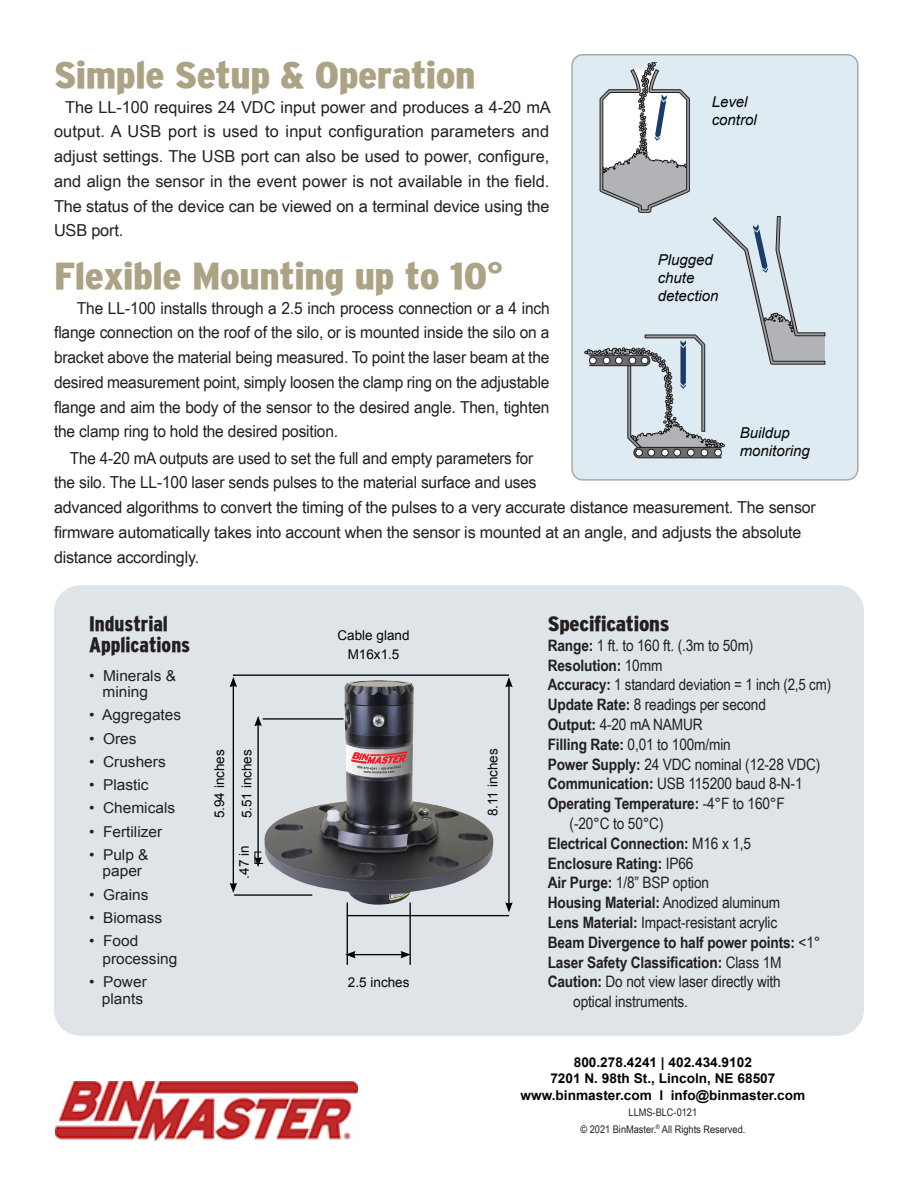
<style>
.page{position:relative;width:918px;height:1188px;background:#fff}
.page>*{position:absolute;margin:0;border:0;box-sizing:border-box;transform-origin:0 0}
.t1{font:900 condensed 37.5px "Interstate";letter-spacing:-.01em;color:#aca284;scale:1.15 1}
.t2{font:900 condensed 21px "Interstate";color:#231f20}
.t3{font:900 condensed 21px "Interstate";color:#231f20;scale:1.08 1}
.t4{font:16.5px/24.8px "Arial Narrow";letter-spacing:-.01em;color:#231f20;text-align:justify;scale:1.15 1}
.t5{font:16.5px/24.8px "Arial Narrow";letter-spacing:-.01em;color:#231f20;scale:1.13 1}
.t6{font:16.5px/24.8px "Arial Narrow";letter-spacing:-.01em;color:#231f20;text-align:justify;scale:1.21 1}
.t7{font:15.75px/19.8px "Arial Narrow";letter-spacing:-.01em;color:#231f20;scale:1.06 1}
.t8{font:700 15.75px "Arial Narrow";letter-spacing:-.01em;color:#231f20;scale:1.06 1}
.t9{font:15.75px "Arial Narrow";letter-spacing:-.01em;color:#231f20}
.t10{font:15px/16.5px "Arial";color:#231f20}
.t11{font:italic 15px "Arial";color:#040503}
.t12{font:700 13.5px "Arial";color:#040503}
.t13{font:13.5px "Arial";color:#040503}
.t14{font:10.5px "Arial Narrow";color:#231f20;scale:1.07 1}
.s1{font-size:31.5px}
.s2{font-weight:700}
.s3{font-weight:400}
</style>
<div class="page">
<div style="left:572px;top:55px;width:286px;height:425px;background:#deebf2;border-radius:11px"></div>
<div style="left:571px;top:54px;width:288px;height:427px;border:2px solid #a8a9ad;border-radius:11px"></div>
<div style="left:54px;top:585px;width:810px;height:451px;background:#dfe4e8;border-radius:26px"></div>
<img style="left:264px;top:680px;width:230px;height:225px">
<img style="left:56px;top:1081px;width:302px;height:59px">
<svg style="left:585px;top:62px;width:240px;height:396px"></svg>
<hr style="left:508px;top:685px;width:2px;height:220px;background:#000">
<svg style="left:505px;top:677px;width:8px;height:10px"></svg>
<svg style="left:505px;top:902px;width:8px;height:11px"></svg>
<hr style="left:233px;top:685px;width:1px;height:200px;background:#000">
<svg style="left:230px;top:677px;width:7px;height:10px"></svg>
<svg style="left:230px;top:883px;width:7px;height:10px"></svg>
<hr style="left:257px;top:724px;width:2px;height:135px;background:#000">
<svg style="left:254px;top:716px;width:8px;height:10px"></svg>
<hr style="left:233px;top:675px;width:276px;height:1px;background:#000">
<hr style="left:353px;top:954px;width:50px;height:1px;background:#000">
<svg style="left:345px;top:951px;width:11px;height:7px"></svg>
<svg style="left:400px;top:951px;width:10px;height:7px"></svg>
<hr style="left:263px;top:718px;width:80px;height:2px;background:#000">
<hr style="left:347px;top:902px;width:1px;height:63px;background:#000">
<hr style="left:410px;top:902px;width:1px;height:63px;background:#000">
<hr style="left:347px;top:915px;width:162px;height:1px;background:#000">
<hr style="left:234px;top:894px;width:78px;height:2px;background:#000">
<svg style="left:254px;top:852px;width:9px;height:15px"></svg>
<p class="t1" style="left:54px;top:54px;width:368px">Simple Setup &amp; Operation</p>
<p class="t6" style="left:54px;top:94px;width:412px;text-indent:11px">The LL-100 requires 24 VDC input power and produces a 4-20 mA output. A USB port is used to input configuration parameters and adjust settings. The USB port can also be used to power, configure, and align the sensor in the event power is not available in the field.<br>The status of the device can be viewed on a terminal device using the USB port.</p>
<p class="t1" style="left:54px;top:255px;width:392px">Flexible Mounting up to 10<span class="s1">°</span></p>
<p class="t4" style="left:54px;top:295px;width:433px;text-indent:23px">The LL-100 installs through a 2.5 inch process connection or a 4 inch flange connection on the roof of the silo, or is mounted inside the silo on a bracket above the material being measured. To point the laser beam at the desired measurement point, simply loosen the clamp ring on the adjustable flange and aim the body of the sensor to the desired angle. Then, tighten the clamp ring to hold the desired position.</p>
<p class="t5" style="left:54px;top:445px;width:676px;text-indent:16px">The 4-20 mA outputs are used to set the full and empty parameters for<br>the silo. The LL-100 laser sends pulses to the material surface and uses<br>advanced algorithms to convert the timing of the pulses to a very accurate distance measurement. The sensor firmware automatically takes into account when the sensor is mounted at an angle, and adjusts the absolute distance accordingly.</p>
<p class="t11" style="left:712px;top:92px;width:37px">Level</p>
<p class="t11" style="left:712px;top:110px;width:47px">control</p>
<p class="t11" style="left:658px;top:250px;width:57px">Plugged</p>
<p class="t11" style="left:658px;top:268px;width:38px">chute</p>
<p class="t11" style="left:658px;top:286px;width:62px">detection</p>
<p class="t11" style="left:740px;top:423px;width:52px">Buildup</p>
<p class="t11" style="left:740px;top:441px;width:72px">monitoring</p>
<p class="t2" style="left:89px;top:612px;width:80px">Industrial</p>
<p class="t2" style="left:89px;top:633px;width:103px">Applications</p>
<p class="t10" style="left:103px;top:667px;width:75px;text-indent:-14px">• Minerals &amp; mining</p>
<p class="t10" style="left:89px;top:707px;width:94px">• Aggregates</p>
<p class="t10" style="left:89px;top:730px;width:49px">• Ores</p>
<p class="t10" style="left:89px;top:753px;width:78px">• Crushers</p>
<p class="t10" style="left:89px;top:777px;width:61px">• Plastic</p>
<p class="t10" style="left:89px;top:800px;width:88px">• Chemicals</p>
<p class="t10" style="left:89px;top:823px;width:75px">• Fertilizer</p>
<p class="t10" style="left:89px;top:846px;width:61px;text-align:center">• Pulp &amp; paper</p>
<p class="t10" style="left:89px;top:886px;width:61px">• Grains</p>
<p class="t10" style="left:89px;top:909px;width:75px">• Biomass</p>
<p class="t10" style="left:103px;top:932px;width:76px;line-height:18px;text-indent:-14px">• Food processing</p>
<p class="t10" style="left:89px;top:974px;width:59px;text-align:right">• Power plants</p>
<p class="t13" style="left:338px;top:626px;width:74px">Cable gland</p>
<p class="t13" style="left:348px;top:646px;width:53px">M16x1.5</p>
<p class="t13" style="left:211px;top:818px;width:71px;rotate:-90deg">5.94 inches</p>
<p class="t13" style="left:238px;top:818px;width:71px;rotate:-90deg">5.51 inches</p>
<p class="t13" style="left:484px;top:816px;width:70px;rotate:-90deg">8.11 inches</p>
<p class="t13" style="left:235px;top:879px;width:35px;rotate:-90deg">.47 in</p>
<p class="t13" style="left:348px;top:973px;width:63px">2.5 inches</p>
<p class="t3" style="left:548px;top:612px;width:114px">Specifications</p>
<p class="t7" style="left:548px;top:635px;width:196px"><span class="s2">Range:</span> 1 ft. to 160 ft. (.3m to 50m)</p>
<p class="t8" style="left:548px;top:653px;width:110px">Resolution: <span class="s3">10mm</span></p>
<p class="t9" style="left:548px;top:673px;width:285px"><span class="s2">Accuracy:</span> 1 standard deviation = 1 inch (2,5 cm)</p>
<p class="t7" style="left:548px;top:694px;width:207px"><span class="s2">Update Rate:</span> 8 readings per second</p>
<p class="t7" style="left:548px;top:714px;width:148px"><span class="s2">Output:</span> 4-20 mA NAMUR</p>
<p class="t7" style="left:548px;top:734px;width:174px"><span class="s2">Filling Rate:</span> 0,01 to 100m/min</p>
<p class="t7" style="left:548px;top:754px;width:259px"><span class="s2">Power Supply:</span> 24 VDC nominal (12-28 VDC)</p>
<p class="t7" style="left:548px;top:773px;width:242px"><span class="s2">Communication:</span> USB 115200 baud 8-N-1</p>
<p class="t7" style="left:570px;top:793px;width:205px;text-indent:-22px"><span class="s2">Operating Temperature:</span> -4°F to 160°F (-20°C to 50°C)</p>
<p class="t8" style="left:548px;top:831px;width:193px">Electrical Connection: <span class="s3">M16 x 1,5</span></p>
<p class="t8" style="left:548px;top:851px;width:139px">Enclosure Rating: <span class="s3">IP66</span></p>
<p class="t7" style="left:548px;top:872px;width:154px"><span class="s2">Air Purge:</span> 1/8” BSP option</p>
<p class="t8" style="left:548px;top:891px;width:221px">Housing Material: <span class="s3">Anodized aluminum</span></p>
<p class="t7" style="left:548px;top:912px;width:218px"><span class="s2">Lens Material:</span> Impact-resistant acrylic</p>
<p class="t8" style="left:548px;top:930px;width:259px">Beam Divergence to half power points: <span class="s3">&lt;1°</span></p>
<p class="t8" style="left:548px;top:950px;width:222px">Laser Safety Classification: <span class="s3">Class 1M</span></p>
<p class="t7" style="left:548px;top:971px;width:221px"><span class="s2">Caution:</span> Do not view laser directly with</p>
<p class="t7" style="left:573px;top:991px;width:110px">optical instruments.</p>
<p class="t12" style="left:574px;top:1053px;width:180px">800.278.4241 | 402.434.9102</p>
<p class="t12" style="left:550px;top:1070px;width:227px">7201 N. 98th St., Lincoln, NE 68507</p>
<p class="t12" style="left:521px;top:1086px;width:286px">www.binmaster.com l info@binmaster.com</p>
<p class="t14" style="left:629px;top:1105px;width:66px">LLMS-BLC-0121</p>
<p class="t14" style="left:580px;top:1121px;width:156px">© 2021 BinMaster.<sup>®</sup> All Rights Reserved.</p>
</div>
